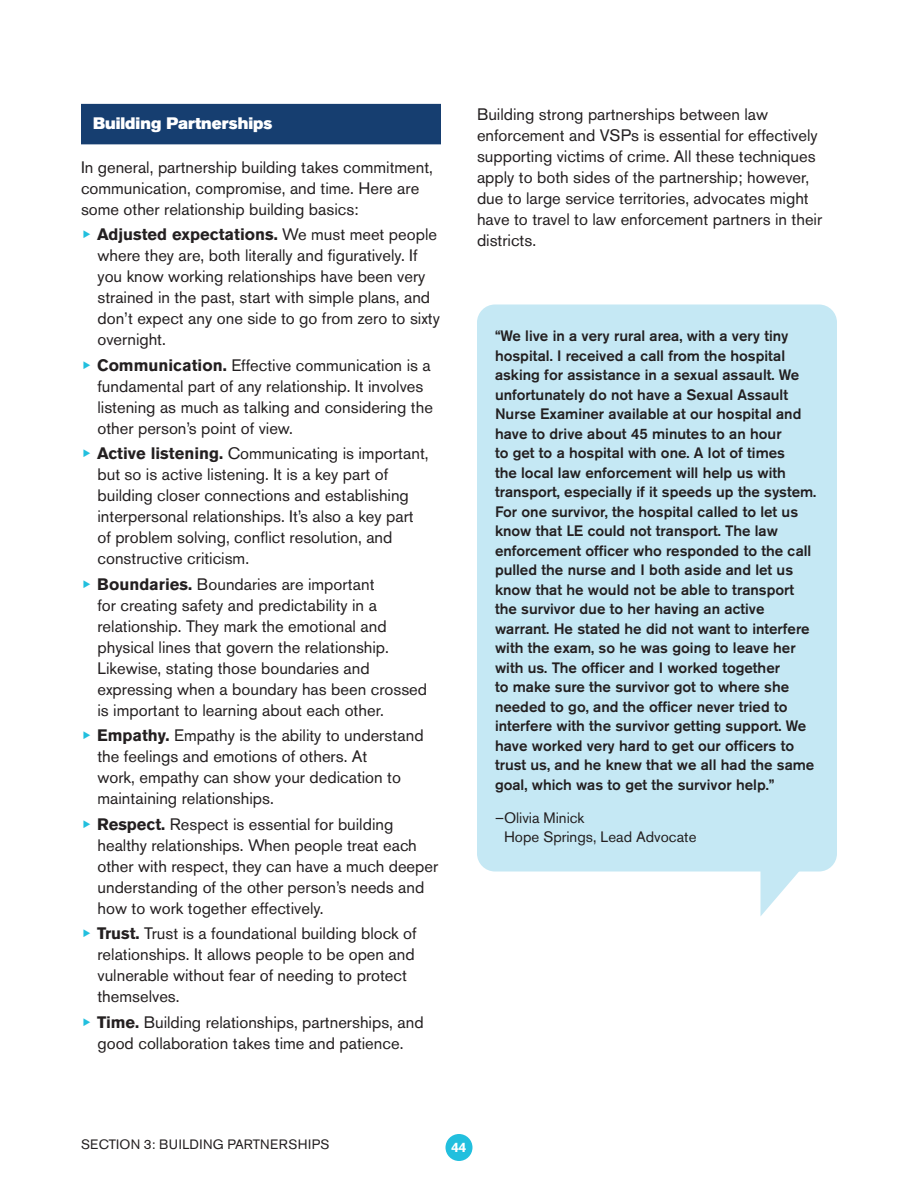
<style>
.page{position:relative;width:918px;height:1188px;background:#fff}
.page>*{position:absolute;margin:0;border:0;box-sizing:border-box;transform-origin:0 0}
.t1{font:16.5px/21px "Akzidenz Grotesk BE";color:#231f20}
.t2{font:16.5px "Akzidenz Grotesk BE Super";color:#fff}
.t3{font:500 15px/19.5px "Akzidenz Grotesk BE";color:#231f20}
.t4{font:15px/19.5px "Akzidenz Grotesk BE";color:#231f20}
.t5{font:13.5px "Akzidenz Grotesk BE";letter-spacing:.02em;color:#231f20}
.t6{font:700 13.5px "Akzidenz Grotesk BE";color:#fff}
.s1{font-weight:700}
</style>
<div class="page">
<div style="left:446px;top:1134px;width:26px;height:27px;background:#22bfde;border-radius:50%"></div>
<div style="left:81px;top:104px;width:360px;height:40px;background:#163e70"></div>
<div style="left:477px;top:304px;width:360px;height:568px;background:#c5e8f4;border-radius:18px"></div>
<svg style="left:760px;top:871px;width:54px;height:45px"></svg>
<p class="t2" style="left:93px;top:114px;width:181px">Building Partnerships</p>
<p class="t1" style="left:81px;top:157px;width:354px">In general, partnership building takes commitment, communication, compromise, and time. Here are some other relationship building basics:</p>
<p class="t1" style="left:97px;top:224px;width:344px"><span class="s1">Adjusted expectations.</span> We must meet people where they are, both literally and figuratively. If you know working relationships have been very strained in the past, start with simple plans, and don’t expect any one side to go from zero to sixty overnight.</p>
<p class="t1" style="left:97px;top:355px;width:337px"><span class="s1">Communication.</span> Effective communication is a fundamental part of any relationship. It involves listening as much as talking and considering the other person’s point of view.</p>
<p class="t1" style="left:97px;top:443px;width:333px"><span class="s1">Active listening.</span> Communicating is important, but so is active listening. It is a key part of building closer connections and establishing interpersonal relationships. It’s also a key part of problem solving, conflict resolution, and constructive criticism.</p>
<p class="t1" style="left:97px;top:574px;width:332px"><span class="s1">Boundaries.</span> Boundaries are important<br>for creating safety and predictability in a relationship. They mark the emotional and physical lines that govern the relationship.<br>Likewise, stating those boundaries and expressing when a boundary has been crossed is important to learning about each other.</p>
<p class="t1" style="left:97px;top:725px;width:328px"><span class="s1">Empathy.</span> Empathy is the ability to understand the feelings and emotions of others. At<br>work, empathy can show your dedication to maintaining relationships.</p>
<p class="t1" style="left:97px;top:814px;width:343px"><span class="s1">Respect.</span> Respect is essential for building healthy relationships. When people treat each other with respect, they can have a much deeper understanding of the other person’s needs and how to work together effectively.</p>
<p class="t1" style="left:97px;top:923px;width:321px"><span class="s1">Trust.</span> Trust is a foundational building block of relationships. It allows people to be open and vulnerable without fear of needing to protect themselves.</p>
<p class="t1" style="left:97px;top:1012px;width:328px"><span class="s1">Time.</span> Building relationships, partnerships, and good collaboration takes time and patience.</p>
<p class="t1" style="left:477px;top:104px;width:347px">Building strong partnerships between law enforcement and VSPs is essential for effectively supporting victims of crime. All these techniques apply to both sides of the partnership; however, due to large service territories, advocates might have to travel to law enforcement partners in their districts.</p>
<p class="t3" style="left:495px;top:326px;width:323px">“We live in a very rural area, with a very tiny hospital. I received a call from the hospital asking for assistance in a sexual assault. We unfortunately do not have a Sexual Assault Nurse Examiner available at our hospital and have to drive about 45 minutes to an hour<br>to get to a hospital with one. A lot of times<br>the local law enforcement will help us with transport, especially if it speeds up the system.<br>For one survivor, the hospital called to let us know that LE could not transport. The law enforcement officer who responded to the call pulled the nurse and I both aside and let us know that he would not be able to transport the survivor due to her having an active warrant. He stated he did not want to interfere with the exam, so he was going to leave her with us. The officer and I worked together<br>to make sure the survivor got to where she needed to go, and the officer never tried to interfere with the survivor getting support. We have worked very hard to get our officers to trust us, and he knew that we all had the same goal, which was to get the survivor help.”</p>
<p class="t4" style="left:504px;top:808px;width:194px;text-indent:-9px">–Olivia Minick<br>Hope Springs, Lead Advocate</p>
<p class="t5" style="left:81px;top:1136px;width:250px">SECTION 3: BUILDING PARTNERSHIPS</p>
<p class="t6" style="left:451px;top:1139px;width:17px">44</p>
</div>
